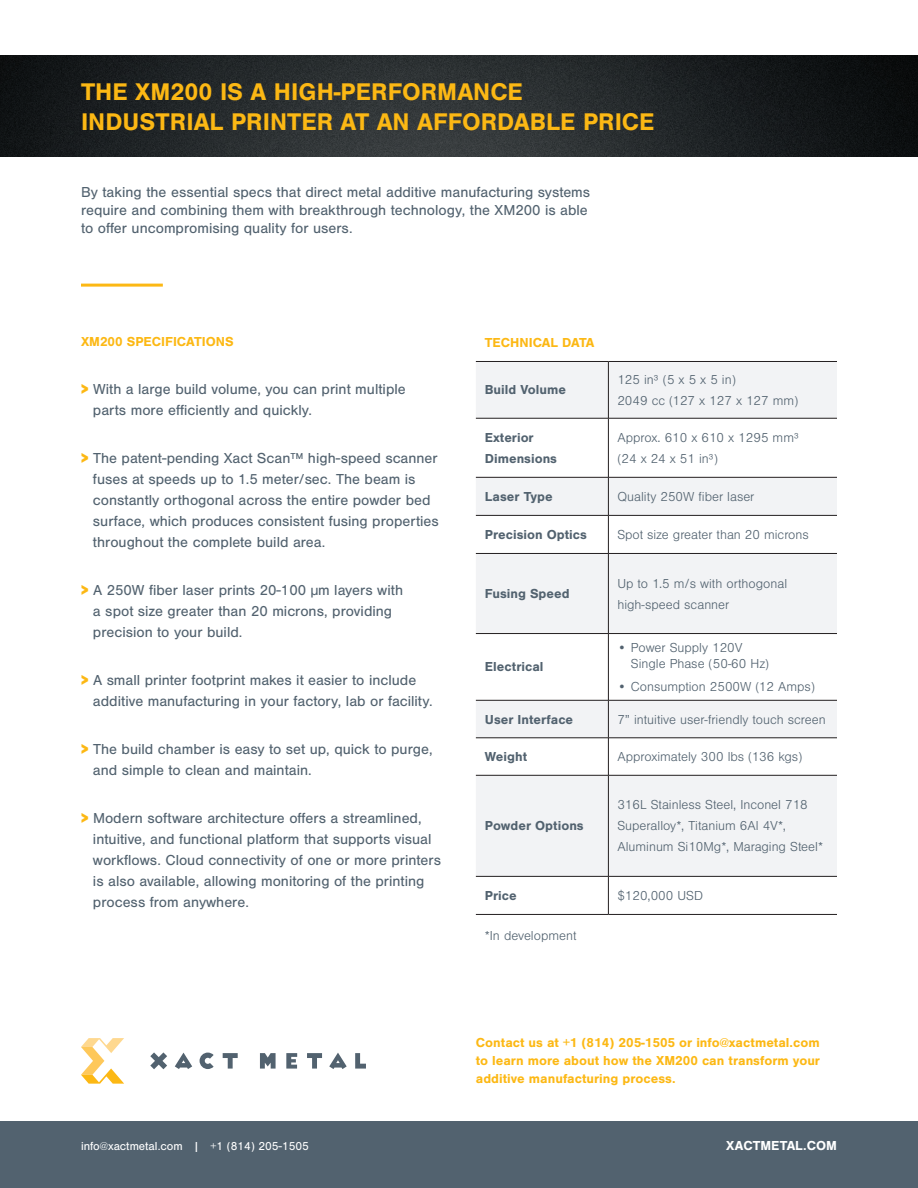
<style>
.page{position:relative;width:918px;height:1188px;background:#fff}
.page>*{position:absolute;margin:0;border:0;box-sizing:border-box;transform-origin:0 0}
.t1{font:700 25.05px/30px "Nimbus San";color:#fcb814}
.t2{font:15px/21px "Nimbus San";color:#52626f}
.t3{font:300 13.5px/21px "Nimbus San";color:#52626f}
.t4{font:700 13.5px/18px "Nimbus San";color:#fcb814;text-align:justify}
.t5{font:700 13.5px/21px "Nimbus San";color:#52626f}
.t6{font:700 13.5px "Nimbus San";color:#fff}
.t7{font:12px "Nimbus San";color:#fff}
.s1{font-weight:900;color:#fcb814}
</style>
<div class="page">
<img style="left:0;top:56px;width:918px;height:101px">
<svg style="left:476px;top:362px;width:361px;height:514px;fill:#f2f3f5"></svg>
<hr style="left:608px;top:362px;width:1px;height:56px;background:#231f20">
<hr style="left:476px;top:418px;width:132px;height:1px;background:#231f20">
<hr style="left:608px;top:418px;width:229px;height:1px;background:#231f20">
<hr style="left:608px;top:418px;width:1px;height:59px;background:#231f20">
<hr style="left:476px;top:477px;width:132px;height:1px;background:#231f20">
<hr style="left:608px;top:477px;width:229px;height:1px;background:#231f20">
<hr style="left:608px;top:478px;width:1px;height:37px;background:#231f20">
<hr style="left:476px;top:515px;width:132px;height:1px;background:#231f20">
<hr style="left:608px;top:515px;width:229px;height:1px;background:#231f20">
<hr style="left:608px;top:516px;width:1px;height:37px;background:#231f20">
<hr style="left:476px;top:553px;width:132px;height:1px;background:#231f20">
<hr style="left:608px;top:553px;width:229px;height:1px;background:#231f20">
<hr style="left:608px;top:554px;width:1px;height:79px;background:#231f20">
<hr style="left:476px;top:633px;width:132px;height:1px;background:#231f20">
<hr style="left:608px;top:633px;width:229px;height:1px;background:#231f20">
<hr style="left:608px;top:634px;width:1px;height:66px;background:#231f20">
<hr style="left:476px;top:700px;width:132px;height:1px;background:#231f20">
<hr style="left:608px;top:700px;width:229px;height:1px;background:#231f20">
<hr style="left:608px;top:700px;width:1px;height:38px;background:#231f20">
<hr style="left:476px;top:738px;width:132px;height:1px;background:#231f20">
<hr style="left:608px;top:738px;width:229px;height:1px;background:#231f20">
<hr style="left:608px;top:738px;width:1px;height:37px;background:#231f20">
<hr style="left:476px;top:775px;width:132px;height:1px;background:#231f20">
<hr style="left:608px;top:775px;width:229px;height:1px;background:#231f20">
<hr style="left:608px;top:775px;width:1px;height:101px;background:#231f20">
<hr style="left:476px;top:876px;width:132px;height:1px;background:#231f20">
<hr style="left:608px;top:876px;width:229px;height:1px;background:#231f20">
<hr style="left:608px;top:877px;width:1px;height:37px;background:#231f20">
<hr style="left:476px;top:914px;width:132px;height:1px;background:#231f20">
<hr style="left:608px;top:914px;width:229px;height:1px;background:#231f20">
<hr style="left:476px;top:361px;width:132px;height:1px;background:#231f20">
<hr style="left:608px;top:361px;width:229px;height:1px;background:#231f20">
<hr style="left:81px;top:284px;width:82px;height:3px;background:#fcb814">
<div style="left:0;top:1121px;width:918px;height:67px;background:#52626f"></div>
<svg style="left:150px;top:1052px;width:17px;height:17px"></svg>
<svg style="left:223px;top:1053px;width:15px;height:16px"></svg>
<svg style="left:307px;top:1053px;width:15px;height:16px"></svg>
<svg style="left:200px;top:1053px;width:14px;height:16px"></svg>
<svg style="left:260px;top:1053px;width:16px;height:16px"></svg>
<svg style="left:286px;top:1053px;width:11px;height:16px"></svg>
<svg style="left:355px;top:1053px;width:11px;height:16px"></svg>
<svg style="left:329px;top:1053px;width:18px;height:16px"></svg>
<svg style="left:175px;top:1053px;width:17px;height:16px"></svg>
<svg style="left:81px;top:1038px;width:43px;height:46px"></svg>
<p class="t1" style="left:81px;top:76px;width:575px">THE XM200 IS A HIGH-PERFORMANCE<br>INDUSTRIAL PRINTER AT AN AFFORDABLE PRICE</p>
<p class="t2" style="left:81px;top:183px;width:511px;line-height:18px">By taking the essential specs that direct metal additive manufacturing systems require and combining them with breakthrough technology, the XM200 is able to offer uncompromising quality for users.</p>
<p class="t4" style="left:81px;top:333px;width:154px">XM200 SPECIFICATIONS</p>
<p class="t2" style="left:93px;top:379px;width:314px;text-indent:-12px"><span class="s1">&gt;</span> With a large build volume, you can print multiple parts more efficiently and quickly.</p>
<p class="t2" style="left:93px;top:448px;width:347px;text-indent:-12px"><span class="s1">&gt;</span> The patent-pending Xact Scan™ high-speed scanner fuses at speeds up to 1.5 meter/sec. The beam is constantly orthogonal across the entire powder bed surface, which produces consistent fusing properties throughout the complete build area.</p>
<p class="t2" style="left:93px;top:580px;width:312px;text-indent:-12px"><span class="s1">&gt;</span> A 250W fiber laser prints 20-100 μm layers with a spot size greater than 20 microns, providing precision to your build.</p>
<p class="t2" style="left:93px;top:670px;width:341px;text-indent:-12px"><span class="s1">&gt;</span> A small printer footprint makes it easier to include additive manufacturing in your factory, lab or facility.</p>
<p class="t2" style="left:93px;top:739px;width:341px;text-indent:-12px"><span class="s1">&gt;</span> The build chamber is easy to set up, quick to purge, and simple to clean and maintain.</p>
<p class="t2" style="left:93px;top:808px;width:350px;text-indent:-12px"><span class="s1">&gt;</span> Modern software architecture offers a streamlined, intuitive, and functional platform that supports visual workflows. Cloud connectivity of one or more printers is also available, allowing monitoring of the printing process from anywhere.</p>
<p class="t4" style="left:485px;top:334px;width:111px">TECHNICAL DATA</p>
<p class="t5" style="left:485px;top:380px;width:83px">Build Volume</p>
<p class="t3" style="left:617px;top:369px;width:120px">125 in³ (5 x 5 x 5 in)</p>
<p class="t3" style="left:617px;top:390px;width:183px">2049 cc (127 x 127 x 127 mm)</p>
<p class="t5" style="left:485px;top:427px;width:74px">Exterior<br>Dimensions</p>
<p class="t3" style="left:617px;top:427px;width:183px">Approx. 610 x 610 x 1295 mm³</p>
<p class="t3" style="left:617px;top:448px;width:102px">(24 x 24 x 51 in³)</p>
<p class="t5" style="left:485px;top:486px;width:69px">Laser Type</p>
<p class="t3" style="left:617px;top:486px;width:139px">Quality 250W fiber laser</p>
<p class="t5" style="left:485px;top:524px;width:104px">Precision Optics</p>
<p class="t3" style="left:617px;top:524px;width:193px">Spot size greater than 20 microns</p>
<p class="t5" style="left:485px;top:583px;width:86px">Fusing Speed</p>
<p class="t3" style="left:617px;top:573px;width:171px">Up to 1.5 m/s with orthogonal high-speed scanner</p>
<p class="t5" style="left:485px;top:657px;width:60px">Electrical</p>
<p class="t3" style="left:631px;top:639px;width:140px;line-height:16.5px;text-indent:-14px">• Power Supply 120V<br>Single Phase (50-60 Hz)</p>
<p class="t3" style="left:617px;top:677px;width:199px">• Consumption 2500W (12 Amps)</p>
<p class="t5" style="left:485px;top:709px;width:90px">User Interface</p>
<p class="t3" style="left:617px;top:709px;width:210px">7” intuitive user-friendly touch screen</p>
<p class="t5" style="left:485px;top:746px;width:44px">Weight</p>
<p class="t3" style="left:617px;top:746px;width:187px">Approximately 300 lbs (136 kgs)</p>
<p class="t5" style="left:485px;top:815px;width:100px">Powder Options</p>
<p class="t3" style="left:617px;top:795px;width:207px">316L Stainless Steel, Inconel 718<br>Superalloy*, Titanium 6Al 4V*,<br>Aluminum Si10Mg*, Maraging Steel*</p>
<p class="t5" style="left:485px;top:885px;width:33px">Price</p>
<p class="t3" style="left:617px;top:885px;width:87px">$120,000 USD</p>
<p class="t3" style="left:485px;top:925px;width:93px">*In development</p>
<p class="t4" style="left:476px;top:1034px;width:346px">Contact us at +1 (814) 205-1505 or info@xactmetal.com to learn more about how the XM200 can transform your additive manufacturing process.</p>
<p class="t7" style="left:81px;top:1139px;width:229px">info@xactmetal.com | +1 (814) 205-1505</p>
<p class="t6" style="left:726px;top:1138px;width:112px">XACTMETAL.COM</p>
</div>
